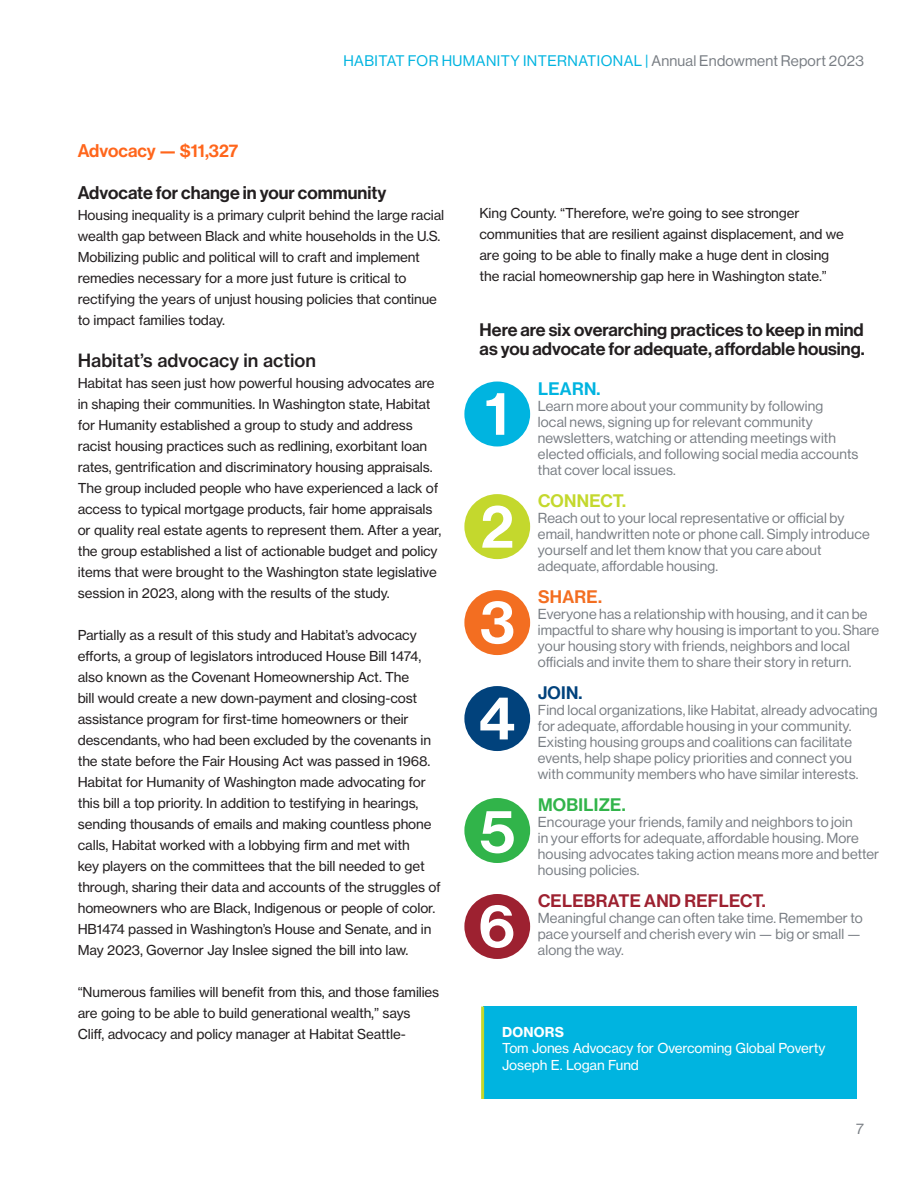
<style>
.page{position:relative;width:918px;height:1188px;background:#fff}
.page>*{position:absolute;margin:0;border:0;box-sizing:border-box;transform-origin:0 0}
.Heads{font:18px "N Haas Grotesk DS Pro 65 Md";color:#231f20}
.Body_Small{font:18px "N Haas Grotesk TX Pro 65 Md";color:#231f20}
.Heads_Orange{font:18px "N Haas Grotesk DS Pro 65 Md";color:#ff661c}
.t1{font:17.7px/19.5px "N Haas Grotesk DS Pro 65 Md";color:#231f20}
.t2{font:17.7px "N Haas Grotesk DS Pro 65 Md";letter-spacing:.015em;color:#9d2130}
.t3{font:17.7px "N Haas Grotesk DS Pro 65 Md";letter-spacing:.015em;color:#31b44a}
.t4{font:17.7px "N Haas Grotesk DS Pro 65 Md";letter-spacing:.015em;color:#c4d82d}
.t5{font:17.7px "N Haas Grotesk DS Pro 65 Md";letter-spacing:.015em;color:#00b4e0}
.t6{font:17.7px "N Haas Grotesk DS Pro 65 Md";letter-spacing:.015em;color:#f36e21}
.t7{font:17.7px "N Haas Grotesk DS Pro 65 Md";color:#01427c}
.t8{font:15px "N Haas Grotesk DS Pro 55 Rg";letter-spacing:.015em;color:#00b4e0}
.t9{font:15px "N Haas Grotesk DS Pro 55 Rg";color:#787d83}
.t10{font:14.25px/16px "N Haas Grotesk DS Pro 55 Rg";letter-spacing:.01em;color:#787d83}
.Body_Small-2{font:13.5px/21px "N Haas Grotesk TX Pro 55 Rg";letter-spacing:-.01em;color:#231f20}
.Body_Small_List_1{font:13.5px "N Haas Grotesk TX Pro 55 Rg";letter-spacing:-.01em;color:#fff}
.Subheads{font:13.5px "N Haas Grotesk TX Pro 75 Bd";letter-spacing:.015em;color:#fff}
.s1{color:#787d83}
</style>
<div class="page">
<div style="left:483px;top:1007px;width:373px;height:92px;background:#00b4e0"></div>
<hr style="left:481px;top:1007px;width:3px;height:92px;background:#c4d82d">
<div style="left:464px;top:382px;width:66px;height:64px;background:#00b4e0;border-radius:50%"></div>
<svg style="left:486px;top:393px;width:18px;height:42px"></svg>
<div style="left:464px;top:494px;width:66px;height:65px;background:#c4d82d;border-radius:50%"></div>
<svg style="left:482px;top:506px;width:30px;height:42px"></svg>
<div style="left:464px;top:590px;width:66px;height:65px;background:#f36e21;border-radius:50%"></div>
<svg style="left:481px;top:601px;width:32px;height:43px"></svg>
<div style="left:464px;top:686px;width:66px;height:65px;background:#01427c;border-radius:50%"></div>
<svg style="left:480px;top:698px;width:34px;height:41px"></svg>
<div style="left:464px;top:894px;width:66px;height:65px;background:#9d2130;border-radius:50%"></div>
<svg style="left:480px;top:905px;width:33px;height:43px"></svg>
<div style="left:464px;top:798px;width:66px;height:65px;background:#31b44a;border-radius:50%"></div>
<svg style="left:481px;top:811px;width:33px;height:42px"></svg>
<p class="t8" style="left:343px;top:53px;width:522px">HABITAT FOR HUMANITY INTERNATIONAL | <span class="s1">Annual Endowment Report 2023</span></p>
<p class="Heads_Orange" style="left:78px;top:140px;width:162px">Advocacy — $11,327</p>
<p class="Heads" style="left:78px;top:182px;width:310px">Advocate for change in your community</p>
<p class="Body_Small-2" style="left:78px;top:205px;width:368px">Housing inequality is a primary culprit behind the large racial wealth gap between Black and white households in the U.S.<br>Mobilizing public and political will to craft and implement remedies necessary for a more just future is critical to rectifying the years of unjust housing policies that continue to impact families today.</p>
<p class="Body_Small" style="left:78px;top:349px;width:240px">Habitat’s advocacy in action</p>
<p class="Body_Small-2" style="left:78px;top:373px;width:365px">Habitat has seen just how powerful housing advocates are in shaping their communities. In Washington state, Habitat for Humanity established a group to study and address racist housing practices such as redlining, exorbitant loan rates, gentrification and discriminatory housing appraisals.<br>The group included people who have experienced a lack of access to typical mortgage products, fair home appraisals or quality real estate agents to represent them. After a year, the group established a list of actionable budget and policy items that were brought to the Washington state legislative session in 2023, along with the results of the study.</p>
<p class="Body_Small-2" style="left:78px;top:625px;width:365px">Partially as a result of this study and Habitat’s advocacy efforts, a group of legislators introduced House Bill 1474, also known as the Covenant Homeownership Act. The<br>bill would create a new down-payment and closing-cost assistance program for first-time homeowners or their descendants, who had been excluded by the covenants in the state before the Fair Housing Act was passed in 1968.<br>Habitat for Humanity of Washington made advocating for this bill a top priority. In addition to testifying in hearings, sending thousands of emails and making countless phone calls, Habitat worked with a lobbying firm and met with<br>key players on the committees that the bill needed to get through, sharing their data and accounts of the struggles of homeowners who are Black, Indigenous or people of color.<br>HB1474 passed in Washington’s House and Senate, and in May 2023, Governor Jay Inslee signed the bill into law.</p>
<p class="Body_Small-2" style="left:78px;top:982px;width:363px">“Numerous families will benefit from this, and those families are going to be able to build generational wealth,” says<br>Cliff, advocacy and policy manager at Habitat Seattle-</p>
<p class="Body_Small-2" style="left:480px;top:202px;width:366px">King County. “Therefore, we’re going to see stronger communities that are resilient against displacement, and we are going to be able to finally make a huge dent in closing the racial homeownership gap here in Washington state.”</p>
<p class="t1" style="left:480px;top:320px;width:387px">Here are six overarching practices to keep in mind as you advocate for adequate, affordable housing.</p>
<p class="t5" style="left:538px;top:379px;width:64px">LEARN.</p>
<p class="t10" style="left:538px;top:398px;width:322px">Learn more about your community by following<br>local news, signing up for relevant community newsletters, watching or attending meetings with elected officials, and following social media accounts that cover local issues.</p>
<p class="t4" style="left:538px;top:491px;width:90px">CONNECT.</p>
<p class="t10" style="left:538px;top:510px;width:333px">Reach out to your local representative or official by email, handwritten note or phone call. Simply introduce yourself and let them know that you care about adequate, affordable housing.</p>
<p class="t6" style="left:538px;top:587px;width:66px">SHARE.</p>
<p class="t10" style="left:538px;top:606px;width:343px">Everyone has a relationship with housing, and it can be impactful to share why housing is important to you. Share your housing story with friends, neighbors and local officials and invite them to share their story in return.</p>
<p class="t7" style="left:538px;top:683px;width:46px">JOIN.</p>
<p class="t10" style="left:538px;top:702px;width:341px">Find local organizations, like Habitat, already advocating for adequate, affordable housing in your community.<br>Existing housing groups and coalitions can facilitate events, help shape policy priorities and connect you with community members who have similar interests.</p>
<p class="t3" style="left:538px;top:794px;width:89px">MOBILIZE.</p>
<p class="t10" style="left:538px;top:814px;width:343px">Encourage your friends, family and neighbors to join<br>in your efforts for adequate, affordable housing. More housing advocates taking action means more and better housing policies.</p>
<p class="t2" style="left:538px;top:890px;width:229px">CELEBRATE AND REFLECT.</p>
<p class="t10" style="left:538px;top:910px;width:326px;text-align:justify">Meaningful change can often take time. Remember to pace yourself and cherish every win — big or small — along the way.</p>
<p class="Subheads" style="left:502px;top:1024px;width:63px">DONORS</p>
<p class="Body_Small_List_1" style="left:502px;top:1040px;width:325px">Tom Jones Advocacy for Overcoming Global Poverty</p>
<p class="Body_Small_List_1" style="left:502px;top:1057px;width:138px">Joseph E. Logan Fund</p>
<p class="t9" style="left:856px;top:1120px;width:9px">7</p>
</div>
